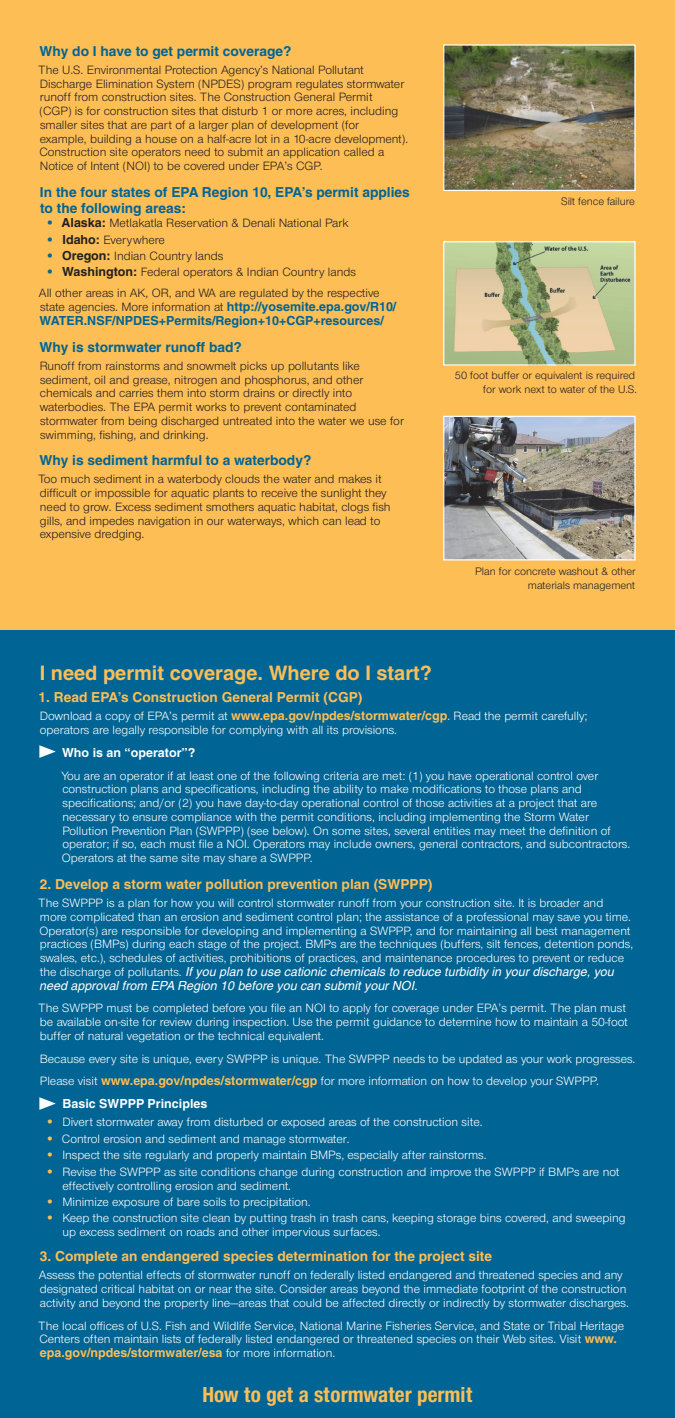
<style>
.page{position:relative;width:675px;height:1418px;background:#fff}
.page>*{position:absolute;margin:0;border:0;box-sizing:border-box;transform-origin:0 0}
.t1{font:700 condensed 22.5px "Sans";color:#fdbe56}
.Paragraph_Style_2{font:700 20px "Sans";color:#fdbe56}
.Subhead{font:700 13.75px/16.5px "Sans";color:#006494}
.Subhead-2{font:700 13.75px "Sans";color:#fdbe56}
.Body{font:300 12.5px/13.8px "Sans";color:#fff}
.Body-2{font:300 12.5px/13.8px "Sans";color:#231f20}
.BODY_INDENT{font:300 12.5px/13.8px "Sans";color:#fff}
.bulleted_text{font:300 12.5px/13.8px "Sans";color:#fff}
.bulleted_text_copy{font:300 12.5px "Sans";color:#231f20}
.BODY_INDENT-2{font:700 12.5px "Sans";color:#fff}
.t2{font:300 11.25px/13.5px "Sans";color:#231f20;text-align:right}
.s1{font-weight:700;color:#006494}
.s2{font-weight:700}
.s3{font-weight:700;color:#fdbe56}
.s4{font-weight:400;font-style:italic}
</style>
<div class="page">
<div style="left:0;top:0;width:675px;height:709px;background:#fdbe56"></div>
<div style="left:0;top:630px;width:675px;height:788px;background:#006494"></div>
<svg style="left:39px;top:745px;width:17px;height:13px"></svg>
<svg style="left:39px;top:1097px;width:17px;height:12px"></svg>
<img style="left:445px;top:46px;width:189px;height:143px">
<div style="left:443px;top:44px;width:193px;height:147px;border:1px solid #fff"></div>
<img style="left:445px;top:243px;width:189px;height:121px">
<div style="left:443px;top:241px;width:193px;height:125px;border:1px solid #fff"></div>
<img style="left:445px;top:418px;width:189px;height:140px">
<div style="left:443px;top:416px;width:193px;height:144px;border:1px solid #fff"></div>
<p class="Subhead" style="left:39px;top:42px;width:254px">Why do I have to get permit coverage?</p>
<p class="Body-2" style="left:38px;top:63px;width:371px">The U.S. Environmental Protection Agency’s National Pollutant Discharge Elimination System (NPDES) program regulates stormwater runoff from construction sites. The Construction General Permit<br>(CGP) is for construction sites that disturb 1 or more acres, including smaller sites that are part of a larger plan of development (for<br>example, building a house on a half-acre lot in a 10-acre development).<br>Construction site operators need to submit an application called a Notice of Intent (NOI) to be covered under EPA’s CGP.</p>
<p class="Subhead" style="left:40px;top:183px;width:371px">In the four states of EPA Region 10, EPA’s permit applies to the following areas:</p>
<p class="bulleted_text_copy" style="left:48px;top:216px;width:302px"><span class="s1">•</span> <span class="s2">Alaska:</span> Metlakatla Reservation &amp; Denali National Park</p>
<p class="bulleted_text_copy" style="left:48px;top:232px;width:119px"><span class="s1">•</span> <span class="s2">Idaho:</span> Everywhere</p>
<p class="bulleted_text_copy" style="left:48px;top:249px;width:177px"><span class="s1">•</span> <span class="s2">Oregon:</span> Indian Country lands</p>
<p class="bulleted_text_copy" style="left:48px;top:265px;width:310px"><span class="s1">•</span> <span class="s2">Washington:</span> Federal operators &amp; Indian Country lands</p>
<p class="Body-2" style="left:39px;top:286px;width:359px">All other areas in AK, OR, and WA are regulated by the respective state agencies. More information at <span class="s1">http://yosemite.epa.gov/R10/<br>WATER.NSF/NPDES+Permits/Region+10+CGP+resources/</span></p>
<p class="Subhead" style="left:39px;top:338px;width:204px">Why is stormwater runoff bad?</p>
<p class="Body-2" style="left:40px;top:358px;width:366px">Runoff from rainstorms and snowmelt picks up pollutants like sediment, oil and grease, nitrogen and phosphorus, and other chemicals and carries them into storm drains or directly into waterbodies. The EPA permit works to prevent contaminated stormwater from being discharged untreated into the water we use for swimming, fishing, and drinking.</p>
<p class="Subhead" style="left:39px;top:452px;width:274px">Why is sediment harmful to a waterbody?</p>
<p class="Body-2" style="left:38px;top:472px;width:354px">Too much sediment in a waterbody clouds the water and makes it difficult or impossible for aquatic plants to receive the sunlight they need to grow. Excess sediment smothers aquatic habitat, clogs fish gills, and impedes navigation in our waterways, which can lead to expensive dredging.</p>
<p class="t2" style="left:561px;top:194px;width:75px">Silt fence failure</p>
<p class="t2" style="left:455px;top:369px;width:184px">50 foot buffer or equivalent is required for work next to water of the U.S.</p>
<p class="t2" style="left:475px;top:564px;width:162px">Plan for concrete washout &amp; other materials management</p>
<p class="Paragraph_Style_2" style="left:40px;top:661px;width:394px">I need permit coverage. Where do I start?</p>
<p class="Subhead-2" style="left:39px;top:689px;width:325px">1. Read EPA’s Construction General Permit (CGP)</p>
<p class="Body" style="left:40px;top:709px;width:549px">Download a copy of EPA’s permit at <span class="s3">www.epa.gov/npdes/stormwater/cgp</span>. Read the permit carefully; operators are legally responsible for complying with all its provisions.</p>
<p class="BODY_INDENT-2" style="left:62px;top:745px;width:135px">Who is an “operator”?</p>
<p class="BODY_INDENT" style="left:61px;top:768px;width:570px">You are an operator if at least one of the following criteria are met: (1) you have operational control over construction plans and specifications, including the ability to make modifications to those plans and specifications; and/or (2) you have day-to-day operational control of those activities at a project that are necessary to ensure compliance with the permit conditions, including implementing the Storm Water Pollution Prevention Plan (SWPPP) (see below). On some sites, several entities may meet the definition of operator; if so, each must file a NOI. Operators may include owners, general contractors, and subcontractors.<br>Operators at the same site may share a SWPPP.</p>
<p class="Subhead-2" style="left:40px;top:875px;width:394px">2. Develop a storm water pollution prevention plan (SWPPP)</p>
<p class="Body" style="left:38px;top:895px;width:596px">The SWPPP is a plan for how you will control stormwater runoff from your construction site. It is broader and more complicated than an erosion and sediment control plan; the assistance of a professional may save you time.<br>Operator(s) are responsible for developing and implementing a SWPPP, and for maintaining all best management practices (BMPs) during each stage of the project. BMPs are the techniques (buffers, silt fences, detention ponds, swales, etc.), schedules of activities, prohibitions of practices, and maintenance procedures to prevent or reduce the discharge of pollutants. <span class="s4">If you plan to use cationic chemicals to reduce turbidity in your discharge, you need approval from EPA Region 10 before you can submit your NOI.</span></p>
<p class="Body" style="left:38px;top:1001px;width:591px">The SWPPP must be completed before you file an NOI to apply for coverage under EPA’s permit. The plan must be available on-site for review during inspection. Use the permit guidance to determine how to maintain a 50-foot buffer of natural vegetation or the technical equivalent.</p>
<p class="Body" style="left:40px;top:1051px;width:597px">Because every site is unique, every SWPPP is unique. The SWPPP needs to be updated as your work progresses.</p>
<p class="Body" style="left:40px;top:1074px;width:560px">Please visit <span class="s3">www.epa.gov/npdes/stormwater/cgp</span> for more information on how to develop your SWPPP.</p>
<p class="BODY_INDENT-2" style="left:62px;top:1096px;width:146px">Basic SWPPP Principles</p>
<p class="bulleted_text" style="left:48px;top:1115px;width:436px"><span class="s3">•</span> Divert stormwater away from disturbed or exposed areas of the construction site.</p>
<p class="bulleted_text" style="left:48px;top:1131px;width:303px"><span class="s3">•</span> Control erosion and sediment and manage stormwater.</p>
<p class="bulleted_text" style="left:48px;top:1148px;width:440px"><span class="s3">•</span> Inspect the site regularly and properly maintain BMPs, especially after rainstorms.</p>
<p class="bulleted_text" style="left:62px;top:1164px;width:559px;text-indent:-14px"><span class="s3">•</span> Revise the SWPPP as site conditions change during construction and improve the SWPPP if BMPs are not effectively controlling erosion and sediment.</p>
<p class="bulleted_text" style="left:48px;top:1194px;width:264px"><span class="s3">•</span> Minimize exposure of bare soils to precipitation.</p>
<p class="bulleted_text" style="left:62px;top:1211px;width:565px;text-indent:-15px"><span class="s3">•</span> Keep the construction site clean by putting trash in trash cans, keeping storage bins covered, and sweeping up excess sediment on roads and other impervious surfaces.</p>
<p class="Subhead-2" style="left:40px;top:1247px;width:454px">3. Complete an endangered species determination for the project site</p>
<p class="Body" style="left:39px;top:1268px;width:591px">Assess the potential effects of stormwater runoff on federally listed endangered and threatened species and any designated critical habitat on or near the site. Consider areas beyond the immediate footprint of the construction activity and beyond the property line—areas that could be affected directly or indirectly by stormwater discharges.</p>
<p class="Body" style="left:38px;top:1318px;width:588px">The local offices of U.S. Fish and Wildlife Service, National Marine Fisheries Service, and State or Tribal Heritage<br>Centers often maintain lists of federally listed endangered or threatened species on their Web sites. Visit <span class="s3">www. epa.gov/npdes/stormwater/esa</span> for more information.</p>
<p class="t1" style="left:202px;top:1381px;width:272px">How to get a stormwater permit</p>
</div>
